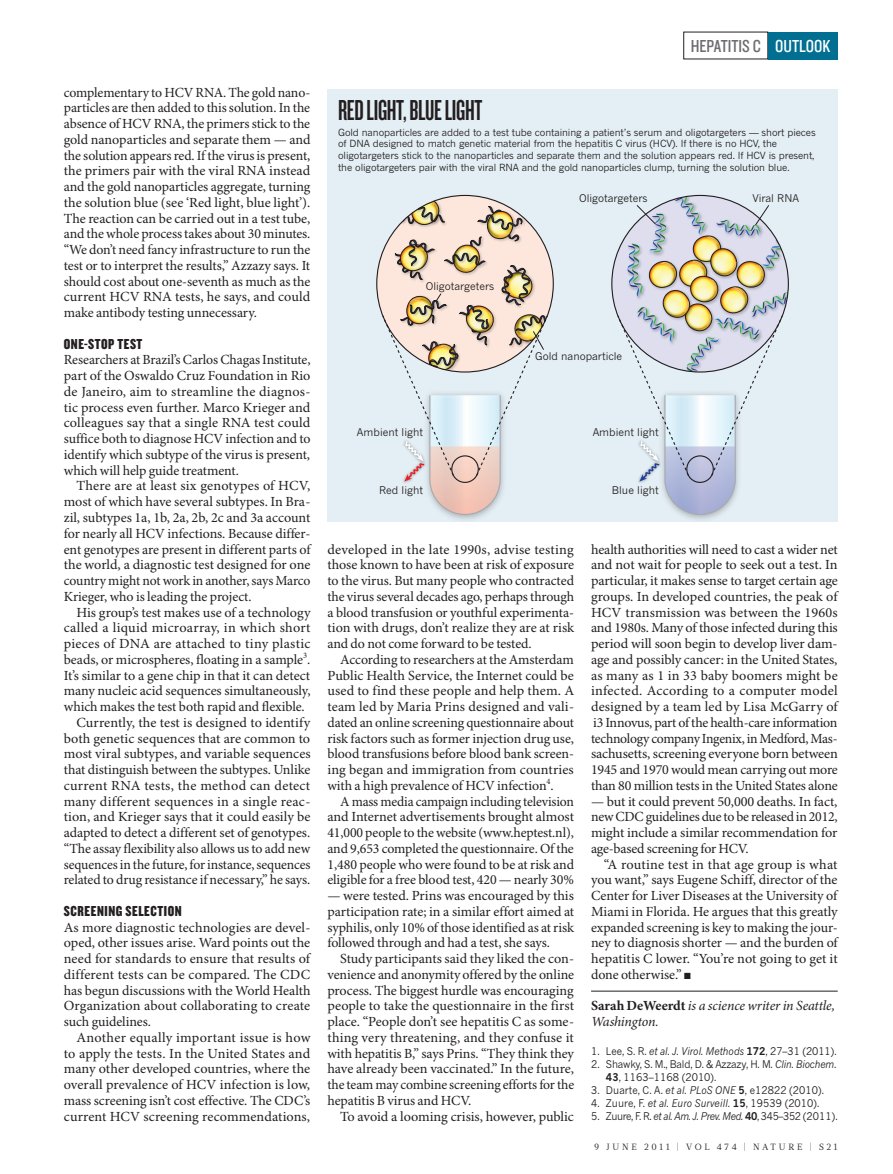
<style>
.page{position:relative;width:893px;height:1174px;background:#fff}
.page>*{position:absolute;margin:0;border:0;box-sizing:border-box;transform-origin:0 0}
.t1{font:30px "Knockout 47 Bantamweight";letter-spacing:-.01em;color:#231f20}
.t2{font:18px "Knockout 29 Junior Ltweight";color:#6c6d70}
.t3{font:18px "Knockout 29 Junior Ltweight";color:#fff}
.CROSSHEAD{font:15px "Knockout 69 Full Liteweight";letter-spacing:.04em;color:#231f20}
.BODY_INDENT{font:13.95px/15.8px "Minion Pro";letter-spacing:-.01em;color:#231f20;text-align:justify}
.BODY_1ST_PARA{font:13.95px/15.8px "Minion Pro";letter-spacing:-.005em;color:#231f20;text-align:justify}
.AUTHOR_DETAILS{font:italic 13.95px/15.8px "Minion Pro";letter-spacing:-.01em;color:#231f20}
.REFS{font:10.5px/13px "News Gothic MTOT";color:#231f20;scale:.95 1}
.REFS-2{font:10.5px "News Gothic MTOT";color:#231f20}
.REFS-3{font:10.5px "News Gothic MTOT";letter-spacing:-.035em;color:#231f20;scale:.95 1}
.t4{font:9.75px/11.7px "News Gothic MTOT";letter-spacing:-.01em;color:#231f20}
.t5{font:9px "Glosa Math";letter-spacing:.3em;color:#231f20}
.s1{font-weight:700;font-style:normal}
.s2{font-style:italic}
.s3{font-weight:700}
</style>
<div class="page">
<hr style="left:591px;top:990px;width:247px;height:1px;background:#231f20">
<div style="left:327px;top:89px;width:511px;height:433px;background:#e4eff5"></div>
<svg style="left:616px;top:195px;width:173px;height:320px"></svg>
<svg style="left:381px;top:195px;width:172px;height:320px"></svg>
<div style="left:768px;top:32px;width:70px;height:27px;background:#006f92"></div>
<p class="BODY_INDENT" style="left:64px;top:85px;width:248px">complementary to HCV RNA. The gold nano&shy;particles are then added to this solution. In the absence of HCV RNA, the primers stick to the gold nanoparticles and separate them — and the solution appears red. If the virus is present, the primers pair with the viral RNA instead and the gold nanoparticles aggregate, turning the solution blue (see ‘Red light, blue light’).<br>The reaction can be carried out in a test tube, and the whole process takes about 30 minutes. “We don’t need fancy infrastructure to run the test or to interpret the results,” Azzazy says. It should cost about one-seventh as much as the current HCV RNA tests, he says, and could make antibody testing unnecessary.</p>
<p class="CROSSHEAD" style="left:64px;top:334px;width:80px">ONE-STOP TEST</p>
<p class="BODY_1ST_PARA" style="left:64px;top:353px;width:248px">Researchers at Brazil’s Carlos Chagas Institute, part of the Oswaldo Cruz Foundation in Rio de Janeiro, aim to streamline the diagnos&shy;tic process even further. Marco Krieger and colleagues say that a single RNA test could suffice both to diagnose HCV infection and to identify which subtype of the virus is present, which will help guide treatment.</p>
<p class="BODY_INDENT" style="left:64px;top:479px;width:248px;text-indent:13px">There are at least six genotypes of HCV, most of which have several subtypes. In Bra&shy;zil, subtypes 1a, 1b, 2a, 2b, 2c and 3a account for nearly all HCV infections. Because differ&shy;ent genotypes are present in different parts of the world, a diagnostic test designed for one country might not work in another, says Marco Krieger, who is leading the project.</p>
<p class="BODY_INDENT" style="left:64px;top:605px;width:248px;text-indent:13px">His group’s test makes use of a technology called a liquid microarray, in which short pieces of DNA are attached to tiny plastic beads, or microspheres, floating in a sample<sup>3</sup>.<br>It’s similar to a gene chip in that it can detect many nucleic acid sequences simultaneously, which makes the test both rapid and flexible.</p>
<p class="BODY_INDENT" style="left:64px;top:715px;width:248px;text-indent:13px">Currently, the test is designed to identify both genetic sequences that are common to most viral subtypes, and variable sequences that distinguish between the subtypes. Unlike current RNA tests, the method can detect many different sequences in a single reac&shy;tion, and Krieger says that it could easily be adapted to detect a different set of genotypes. “The assay flexibility also allows us to add new sequences in the future, for instance, sequences related to drug resistance if necessary,” he says.</p>
<p class="CROSSHEAD" style="left:64px;top:901px;width:120px">SCREENING SELECTION</p>
<p class="BODY_1ST_PARA" style="left:64px;top:920px;width:248px">As more diagnostic technologies are devel&shy;oped, other issues arise. Ward points out the need for standards to ensure that results of different tests can be compared. The CDC has begun discussions with the World Health Organization about collaborating to create such guidelines.</p>
<p class="BODY_INDENT" style="left:64px;top:1030px;width:248px;text-indent:13px">Another equally important issue is how to apply the tests. In the United States and many other developed countries, where the overall prevalence of HCV infection is low, mass screening isn’t cost effective. The CDC’s current HCV screening recommendations,</p>
<p class="t1" style="left:338px;top:93px;width:146px">RED LIGHT, BLUE LIGHT</p>
<p class="t2" style="left:691px;top:34px;width:72px">HEPATITIS C</p>
<p class="t3" style="left:775px;top:34px;width:57px">OUTLOOK</p>
<p class="t4" style="left:338px;top:126px;width:479px">Gold nanoparticles are added to a test tube containing a patient’s serum and oligotargeters — short pieces of DNA designed to match genetic material from the hepatitis C virus (HCV). If there is no HCV, the oligotargeters stick to the nanoparticles and separate them and the solution appears red. If HCV is present, the oligotargeters pair with the viral RNA and the gold nanoparticles clump, turning the solution blue.</p>
<p class="REFS-2" style="left:426px;top:279px;width:70px">Oligotargeters</p>
<p class="REFS-2" style="left:357px;top:426px;width:67px">Ambient light</p>
<p class="REFS-2" style="left:379px;top:484px;width:45px">Red light</p>
<p class="REFS-2" style="left:579px;top:192px;width:70px">Oligotargeters</p>
<p class="REFS-2" style="left:752px;top:192px;width:48px">Viral RNA</p>
<p class="REFS-2" style="left:535px;top:350px;width:89px">Gold nanoparticle</p>
<p class="REFS-2" style="left:593px;top:426px;width:67px">Ambient light</p>
<p class="REFS-2" style="left:612px;top:484px;width:48px">Blue light</p>
<p class="BODY_INDENT" style="left:327px;top:542px;width:248px">developed in the late 1990s, advise testing those known to have been at risk of exposure to the virus. But many people who contracted the virus several decades ago, perhaps through a blood transfusion or youthful experimenta&shy;tion with drugs, don’t realize they are at risk and do not come forward to be tested.</p>
<p class="BODY_INDENT" style="left:327px;top:652px;width:248px;text-indent:13px">According to researchers at the Amsterdam Public Health Service, the Internet could be used to find these people and help them. A team led by Maria Prins designed and vali&shy;dated an online screening questionnaire about risk factors such as former injection drug use, blood transfusions before blood bank screen&shy;ing began and immigration from countries with a high prevalence of HCV infection<sup>4</sup>.</p>
<p class="BODY_INDENT" style="left:327px;top:794px;width:248px;text-indent:13px">A mass media campaign including television and Internet advertisements brought almost 41,000 people to the website (www.heptest.nl), and 9,653 completed the questionnaire. Of the 1,480 people who were found to be at risk and eligible for a free blood test, 420 — nearly 30%</p>
<p class="BODY_INDENT" style="left:327px;top:888px;width:248px">— were tested. Prins was encouraged by this participation rate; in a similar effort aimed at syphilis, only 10% of those identified as at risk followed through and had a test, she says.</p>
<p class="BODY_INDENT" style="left:327px;top:951px;width:248px;text-indent:13px">Study participants said they liked the con&shy;venience and anonymity offered by the online process. The biggest hurdle was encouraging people to take the questionnaire in the first place. “People don’t see hepatitis C as some&shy;thing very threatening, and they confuse it with hepatitis B,” says Prins. “They think they have already been vaccinated.” In the future, the team may combine screening efforts for the hepatitis B virus and HCV.</p>
<p class="BODY_INDENT" style="left:340px;top:1109px;width:235px">To avoid a looming crisis, however, public</p>
<p class="BODY_INDENT" style="left:591px;top:542px;width:248px">health authorities will need to cast a wider net and not wait for people to seek out a test. In particular, it makes sense to target certain age groups. In developed countries, the peak of HCV transmission was between the 1960s and 1980s. Many of those infected during this period will soon begin to develop liver dam&shy;age and possibly cancer: in the United States, as many as 1 in 33 baby boomers might be infected. According to a computer model designed by a team led by Lisa McGarry of i3 Innovus, part of the health-care information technology company Ingenix, in Medford, Mas&shy;sachusetts, screening everyone born between 1945 and 1970 would mean carrying out more than 80 million tests in the United States alone</p>
<p class="BODY_INDENT" style="left:591px;top:794px;width:248px">— but it could prevent 50,000 deaths. In fact, new CDC guidelines due to be released in 2012, might include a similar recommendation for age-based screening for HCV.</p>
<p class="BODY_INDENT" style="left:591px;top:857px;width:248px;text-indent:13px">“A routine test in that age group is what you want,” says Eugene Schiff, director of the Center for Liver Diseases at the University of Miami in Florida. He argues that this greatly expanded screening is key to making the jour&shy;ney to diagnosis shorter — and the burden of hepatitis C lower. “You’re not going to get it done otherwise.” ■</p>
<p class="AUTHOR_DETAILS" style="left:591px;top:998px;width:245px"><span class="s1">Sarah DeWeerdt</span> is a science writer in Seattle,<br>Washington.</p>
<p class="REFS" style="left:591px;top:1044px;width:260px">1. Lee, S. R. <span class="s2">et al. J. Virol. Methods</span> <span class="s3">172</span>, 27–31 (2011).</p>
<p class="REFS" style="left:606px;top:1057px;width:244px;text-indent:-15px">2. Shawky, S. M., Bald, D. &amp; Azzazy, H. M. <span class="s2">Clin. Biochem</span>.<br><span class="s3">43</span>, 1163–1168 (2010).</p>
<p class="REFS" style="left:591px;top:1083px;width:247px">3. Duarte, C. A. <span class="s2">et al. PLoS ONE</span> <span class="s3">5</span>, e12822 (2010).</p>
<p class="REFS" style="left:591px;top:1096px;width:242px">4. Zuure, F. <span class="s2">et al. Euro Surveill.</span> <span class="s3">15</span>, 19539 (2010).</p>
<p class="REFS-3" style="left:591px;top:1110px;width:261px">5. Zuure, F. R. <span class="s2">et al. Am. J. Prev. Med.</span> <span class="s3">40</span>, 345–352 (2011).</p>
<p class="t5" style="left:594px;top:1141px;width:245px">9 JUNE 2011 | VOL 474 | NATURE | S21</p>
</div>
